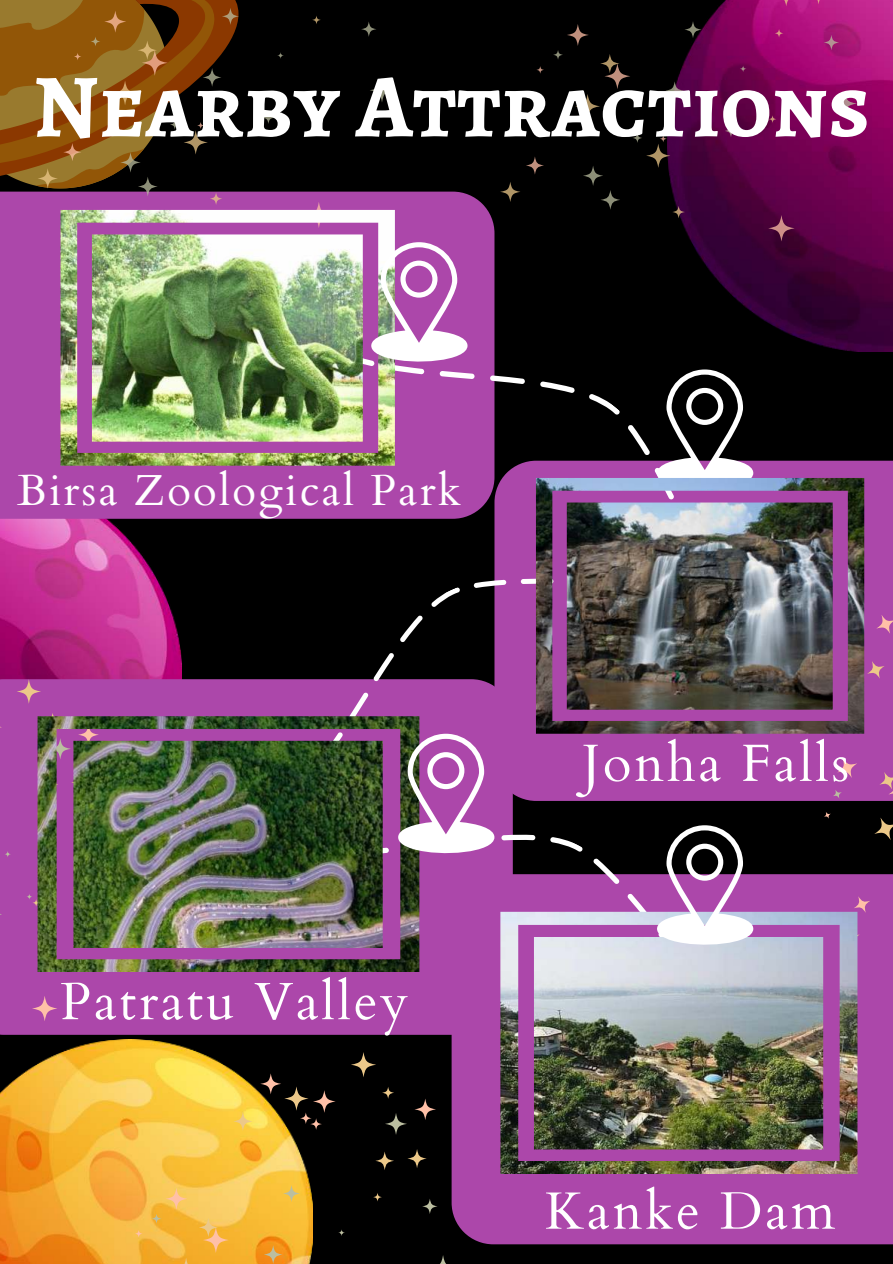
<style>
.page{position:relative;width:893px;height:1264px;background:#fff}
.page>*{position:absolute;margin:0;border:0;box-sizing:border-box;transform-origin:0 0}
.t1{font:700 90.15px "Alegreya SC";color:#fff}
.t2{font:52.5px "Cardo";letter-spacing:.055em;color:#fff}
.t3{font:43.5px "Cardo";letter-spacing:.055em;color:#fff}
</style>
<div class="page">
<div style="left:0;top:0;width:892px;height:1263px;background:#000"></div>
<div style="left:451px;top:874px;width:441px;height:370px;background:#ac47aa"></div>
<img style="left:0;top:519px;width:181px;height:160px">
<div style="left:0;top:679px;width:512px;height:355px;background:#ac47aa"></div>
<div style="left:0;top:192px;width:494px;height:327px;background:#ac47aa"></div>
<div style="left:494px;top:460px;width:398px;height:341px;background:#ac47aa"></div>
<svg style="left:419px;top:834px;width:238px;height:126px;fill:#ac47aa"></svg>
<svg style="left:290px;top:578px;width:310px;height:217px;fill:#ac47aa"></svg>
<svg style="left:340px;top:351px;width:317px;height:194px;fill:#ac47aa"></svg>
<svg style="left:51px;top:0;width:187px;height:189px"></svg>
<svg style="left:0;top:0;width:215px;height:188px"></svg>
<img style="left:667px;top:0;width:225px;height:352px">
<img style="left:0;top:1039px;width:313px;height:224px">
<svg style="left:808px;top:0;width:20px;height:4px"></svg>
<svg style="left:646px;top:144px;width:24px;height:24px"></svg>
<svg style="left:600px;top:54px;width:19px;height:19px"></svg>
<svg style="left:768px;top:215px;width:26px;height:26px"></svg>
<svg style="left:768px;top:115px;width:8px;height:8px"></svg>
<svg style="left:526px;top:156px;width:18px;height:19px"></svg>
<svg style="left:500px;top:182px;width:20px;height:20px"></svg>
<svg style="left:536px;top:66px;width:8px;height:8px"></svg>
<svg style="left:600px;top:190px;width:20px;height:20px"></svg>
<svg style="left:832px;top:91px;width:24px;height:25px"></svg>
<svg style="left:774px;top:29px;width:9px;height:9px"></svg>
<svg style="left:684px;top:21px;width:17px;height:17px"></svg>
<svg style="left:724px;top:125px;width:13px;height:12px"></svg>
<svg style="left:739px;top:66px;width:7px;height:6px"></svg>
<svg style="left:762px;top:110px;width:6px;height:6px"></svg>
<svg style="left:672px;top:206px;width:13px;height:12px"></svg>
<svg style="left:553px;top:50px;width:10px;height:10px"></svg>
<svg style="left:659px;top:135px;width:7px;height:7px"></svg>
<svg style="left:604px;top:63px;width:26px;height:26px"></svg>
<svg style="left:583px;top:165px;width:20px;height:21px"></svg>
<svg style="left:632px;top:133px;width:10px;height:10px"></svg>
<svg style="left:823px;top:35px;width:16px;height:15px"></svg>
<svg style="left:566px;top:24px;width:23px;height:22px"></svg>
<svg style="left:776px;top:0;width:19px;height:6px"></svg>
<svg style="left:665px;top:81px;width:19px;height:19px"></svg>
<svg style="left:575px;top:94px;width:25px;height:25px"></svg>
<svg style="left:183px;top:130px;width:25px;height:24px"></svg>
<svg style="left:138px;top:41px;width:19px;height:19px"></svg>
<svg style="left:305px;top:202px;width:27px;height:26px"></svg>
<svg style="left:306px;top:102px;width:8px;height:8px"></svg>
<svg style="left:63px;top:143px;width:18px;height:18px"></svg>
<svg style="left:38px;top:168px;width:20px;height:21px"></svg>
<svg style="left:74px;top:53px;width:7px;height:7px"></svg>
<svg style="left:138px;top:177px;width:20px;height:19px"></svg>
<svg style="left:369px;top:78px;width:25px;height:25px"></svg>
<svg style="left:312px;top:16px;width:9px;height:8px"></svg>
<svg style="left:222px;top:8px;width:17px;height:17px"></svg>
<svg style="left:262px;top:111px;width:13px;height:13px"></svg>
<svg style="left:277px;top:52px;width:7px;height:7px"></svg>
<svg style="left:300px;top:97px;width:6px;height:5px"></svg>
<svg style="left:210px;top:192px;width:12px;height:13px"></svg>
<svg style="left:90px;top:37px;width:10px;height:9px"></svg>
<svg style="left:197px;top:122px;width:7px;height:7px"></svg>
<svg style="left:142px;top:50px;width:26px;height:26px"></svg>
<svg style="left:120px;top:152px;width:21px;height:21px"></svg>
<svg style="left:170px;top:120px;width:10px;height:10px"></svg>
<svg style="left:361px;top:21px;width:15px;height:16px"></svg>
<svg style="left:104px;top:11px;width:22px;height:22px"></svg>
<svg style="left:203px;top:68px;width:18px;height:19px"></svg>
<svg style="left:113px;top:81px;width:24px;height:24px"></svg>
<svg style="left:407px;top:1148px;width:19px;height:20px"></svg>
<svg style="left:199px;top:1217px;width:19px;height:19px"></svg>
<svg style="left:300px;top:1112px;width:11px;height:11px"></svg>
<svg style="left:260px;top:1073px;width:21px;height:21px"></svg>
<svg style="left:310px;top:1118px;width:12px;height:11px"></svg>
<svg style="left:135px;top:1229px;width:7px;height:8px"></svg>
<svg style="left:440px;top:1255px;width:6px;height:8px"></svg>
<svg style="left:373px;top:1192px;width:9px;height:9px"></svg>
<svg style="left:382px;top:1086px;width:12px;height:12px"></svg>
<svg style="left:283px;top:1184px;width:17px;height:17px"></svg>
<svg style="left:338px;top:1229px;width:7px;height:6px"></svg>
<svg style="left:414px;top:1098px;width:22px;height:22px"></svg>
<svg style="left:351px;top:1052px;width:25px;height:25px"></svg>
<svg style="left:233px;top:1111px;width:19px;height:19px"></svg>
<svg style="left:151px;top:1213px;width:10px;height:10px"></svg>
<svg style="left:284px;top:1086px;width:24px;height:24px"></svg>
<svg style="left:313px;top:1090px;width:22px;height:22px"></svg>
<svg style="left:203px;top:1227px;width:26px;height:25px"></svg>
<svg style="left:385px;top:1112px;width:22px;height:22px"></svg>
<svg style="left:422px;top:1198px;width:15px;height:15px"></svg>
<svg style="left:165px;top:1187px;width:22px;height:22px"></svg>
<svg style="left:375px;top:1151px;width:19px;height:19px"></svg>
<svg style="left:264px;top:1245px;width:18px;height:18px"></svg>
<svg style="left:174px;top:1257px;width:24px;height:6px"></svg>
<svg style="left:32px;top:995px;width:25px;height:26px"></svg>
<svg style="left:32px;top:899px;width:8px;height:7px"></svg>
<svg style="left:47px;top:712px;width:11px;height:12px"></svg>
<svg style="left:0;top:908px;width:2px;height:12px"></svg>
<svg style="left:5px;top:851px;width:6px;height:6px"></svg>
<svg style="left:26px;top:893px;width:6px;height:6px"></svg>
<svg style="left:17px;top:679px;width:24px;height:24px"></svg>
<svg style="left:0;top:716px;width:2px;height:22px"></svg>
<svg style="left:876px;top:614px;width:16px;height:19px"></svg>
<svg style="left:853px;top:896px;width:17px;height:16px"></svg>
<svg style="left:841px;top:929px;width:18px;height:18px"></svg>
<svg style="left:823px;top:811px;width:7px;height:7px"></svg>
<svg style="left:867px;top:661px;width:17px;height:17px"></svg>
<svg style="left:832px;top:789px;width:9px;height:9px"></svg>
<svg style="left:879px;top:772px;width:13px;height:29px"></svg>
<svg style="left:837px;top:758px;width:20px;height:20px"></svg>
<svg style="left:874px;top:818px;width:18px;height:22px"></svg>
<svg style="left:657px;top:369px;width:96px;height:109px"></svg>
<img style="left:60px;top:210px;width:335px;height:255px">
<svg style="left:371px;top:242px;width:96px;height:124px;background:#c892c6"></svg>
<img style="left:536px;top:478px;width:328px;height:255px">
<img style="left:38px;top:716px;width:381px;height:255px">
<svg style="left:398px;top:733px;width:96px;height:124px;background:#b583b1"></svg>
<img style="left:500px;top:911px;width:357px;height:262px">
<svg style="left:657px;top:825px;width:96px;height:123px"></svg>
<h1 class="t1" style="left:33px;top:48px;width:838px">Nearby Attractions</h1>
<p class="t3" style="left:17px;top:456px;width:445px">Birsa Zoological Park</p>
<p class="t2" style="left:60px;top:959px;width:349px">Patratu Valley</p>
<p class="t2" style="left:582px;top:721px;width:268px">Jonha Falls</p>
<p class="t2" style="left:545px;top:1168px;width:292px">Kanke Dam</p>
</div>
